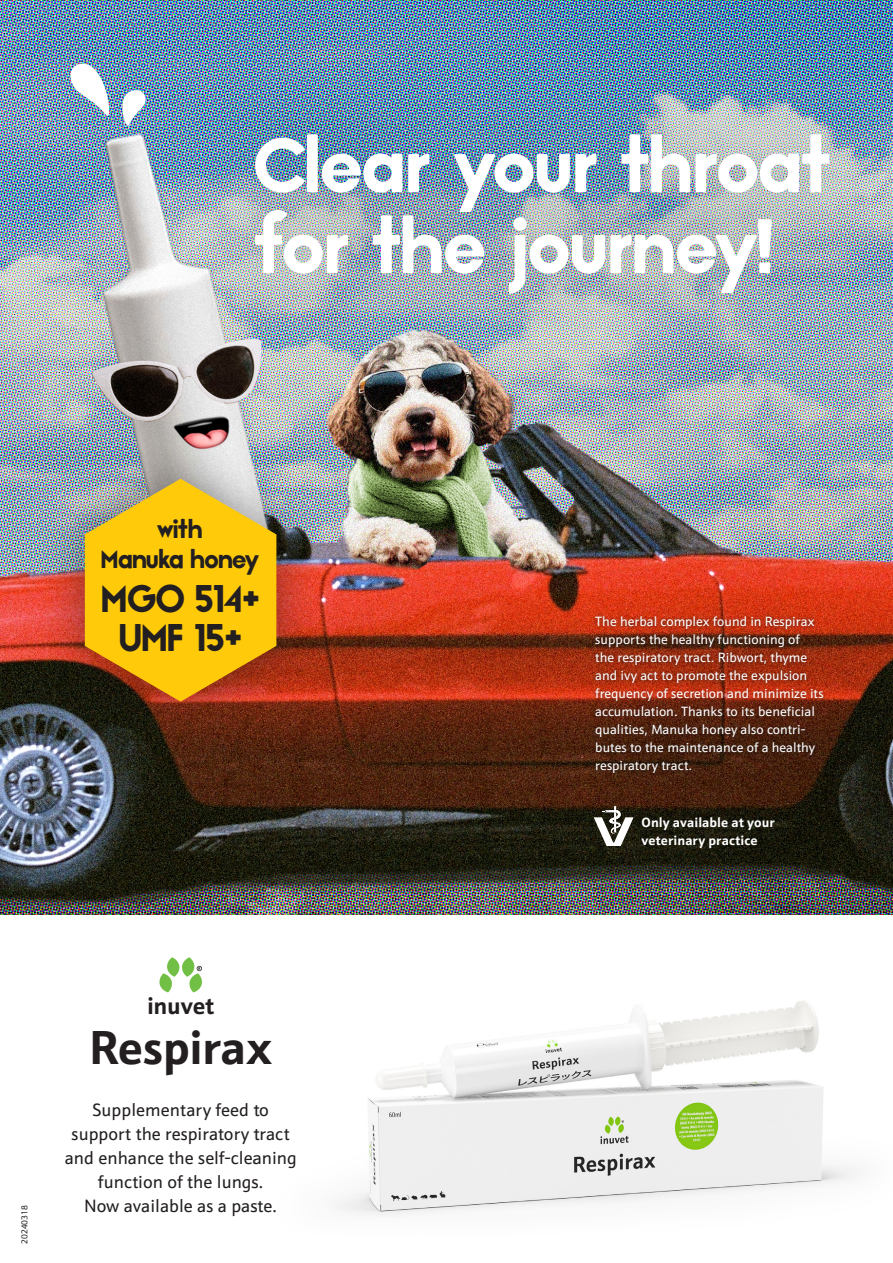
<style>
.page{position:relative;width:893px;height:1263px;background:#fff}
.page>*{position:absolute;margin:0;border:0;box-sizing:border-box;transform-origin:0 0}
.H0_48_pt{font:72px/81px "Anaheim Gothic";color:#fff}
.H1_32_pt_Zentriert{font:700 48px "Schnebel Sans ME";letter-spacing:-.01em;color:#231f20}
.p_22_pt_Zentriert{font:36px/39px "Anaheim Gothic";color:#231f20;text-align:center}
.p_12_pt_Zentriert{font:24px/30px "Anaheim Gothic";letter-spacing:-.015em;color:#231f20;text-align:center}
.H3_16_pt_Zentriert{font:700 24px "Schnebel Sans ME";letter-spacing:-.015em;color:#231f20}
.p_12_pt_Zentriert-2{font:18px/24px "Schnebel Sans ME";color:#231f20;text-align:center}
.p_9_pt_Silbentrennung{font:13.5px/18px "Schnebel Sans ME";color:#fff}
.H4_12_pt{font:700 13.5px/18px "Schnebel Sans ME";letter-spacing:.005em;color:#fff}
.t1{font:8.7px "Schnebel Sans ME";color:#231f20}
</style>
<div class="page">
<svg style="left:159px;top:957px;width:43px;height:35px"></svg>
<img style="left:0;top:0;width:893px;height:914px">
<div style="left:37px;top:435px;width:287px;height:310px;background:#231f20;opacity:.5"></div>
<img style="left:85px;top:479px;width:191px;height:223px">
<img style="left:67px;top:32px;width:111px;height:100px">
<img style="left:255px;top:765px;width:638px;height:450px">
<img style="left:368px;top:1000px;width:455px;height:211px">
<div style="left:591px;top:612px;width:237px;height:166px;background:#231f20;opacity:.75"></div>
<svg style="left:594px;top:806px;width:40px;height:40px"></svg>
<div style="left:188px;top:68px;width:705px;height:289px;background:#231f20;opacity:.25"></div>
<p class="H0_48_pt" style="left:255px;top:125px;width:578px">Clear your throat for the journey!</p>
<p class="p_12_pt_Zentriert" style="left:102px;top:514px;width:159px">with<br>Manuka honey</p>
<p class="p_22_pt_Zentriert" style="left:102px;top:578px;width:161px">MGO 514+<br>UMF 15+</p>
<p class="t1" style="left:18px;top:1244px;width:40px;rotate:-90deg">20240318</p>
<p class="H3_16_pt_Zentriert" style="left:147px;top:986px;width:69px">inuvet</p>
<p class="H1_32_pt_Zentriert" style="left:89px;top:1007px;width:185px">Respirax</p>
<p class="p_12_pt_Zentriert-2" style="left:65px;top:1098px;width:234px">Supplementary feed to support the respiratory tract and enhance the self-cleaning function of the lungs.<br>Now available as a paste.</p>
<p class="p_9_pt_Silbentrennung" style="left:595px;top:613px;width:230px">The herbal complex found in Respirax supports the healthy functioning of<br>the respiratory tract. Ribwort, thyme and ivy act to promote the expulsion frequency of secretion and minimize its accumulation. Thanks to its beneficial qualities, Manuka honey also contri&shy;butes to the maintenance of a healthy respiratory tract.</p>
<p class="H4_12_pt" style="left:642px;top:813px;width:135px">Only available at your veterinary practice</p>
</div>
